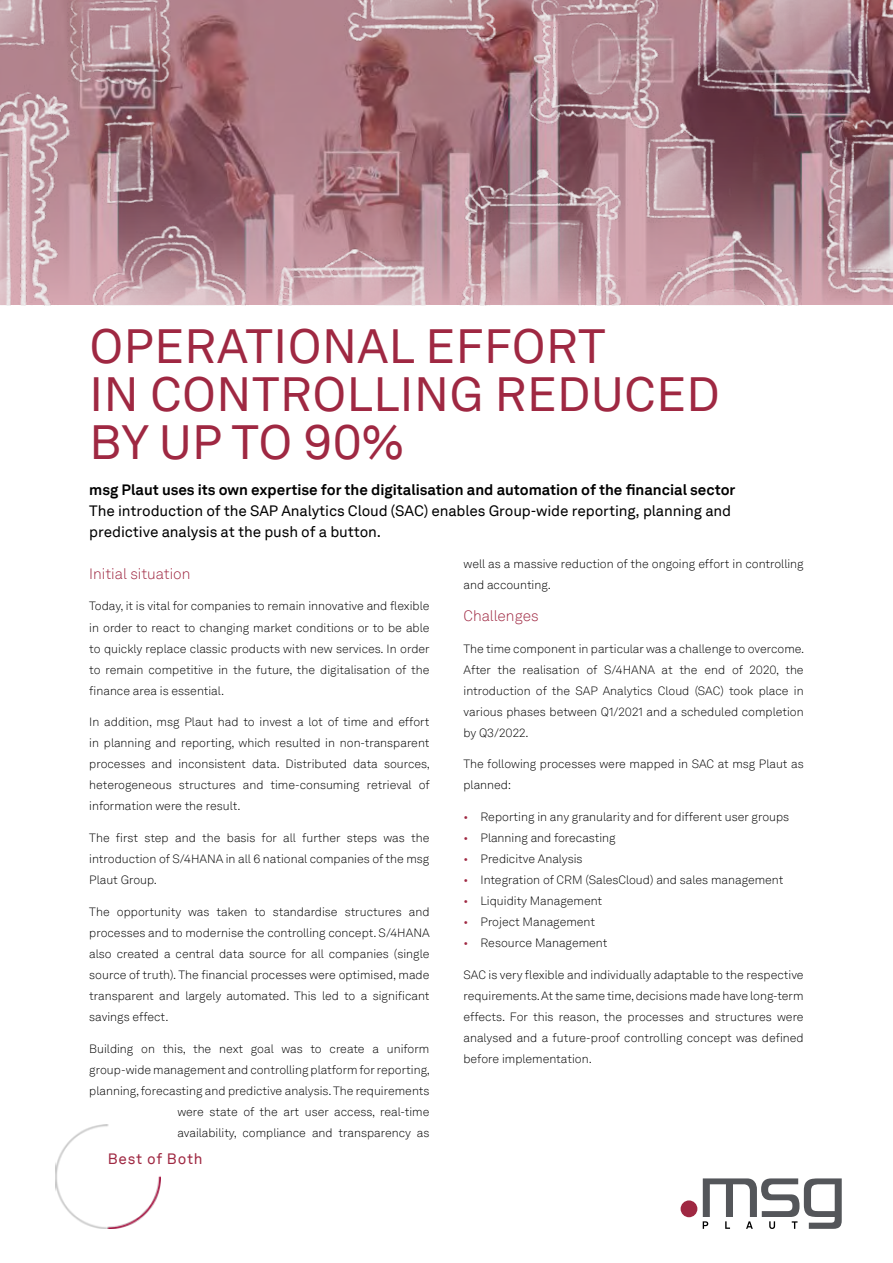
<style>
.page{position:relative;width:893px;height:1263px;background:#fff}
.page>*{position:absolute;margin:0;border:0;box-sizing:border-box;transform-origin:0 0}
.t1{font:48px/48px "Akkurat LLTT";letter-spacing:.01em;color:#9f2842}
.t2{font:15px/21px "Akkurat LLTT";letter-spacing:-.01em;color:#000}
.t3{font:700 15px "Akkurat LLTT";color:#000}
.t4{font:300 15px "Akkurat LLTT";color:#9f2842}
.t5{font:15px "Akkurat LLTT";letter-spacing:.05em;color:#9f2842}
.t6{font:300 12px/21px "Akkurat LLTT";color:#000;text-align:justify}
.s1{color:#9f2842}
</style>
<div class="page">
<div style="left:681px;top:1200px;width:16px;height:17px;background:#9f2842;border-radius:50%"></div>
<svg style="left:703px;top:1178px;width:139px;height:51px"></svg>
<img style="left:55px;top:1124px;width:105px;height:105px">
<img style="left:0;top:0;width:893px;height:305px">
<h1 class="t1" style="left:90px;top:320px;width:632px">OPERATIONAL EFFORT<br>IN CONTROLLING REDUCED<br>BY UP TO 90%</h1>
<p class="t3" style="left:89px;top:478px;width:648px">msg Plaut uses its own expertise for the digitalisation and automation of the financial sector</p>
<p class="t2" style="left:89px;top:499px;width:643px">The introduction of the SAP Analytics Cloud (SAC) enables Group-wide reporting, planning and predictive analysis at the push of a button.</p>
<p class="t4" style="left:89px;top:563px;width:103px">Initial situation</p>
<p class="t6" style="left:89px;top:595px;width:342px">Today, it is vital for companies to remain innovative and flexible in order to react to changing market conditions or to be able to quickly replace classic products with new services. In order to remain competitive in the future, the digitalisation of the finance area is essential.</p>
<p class="t6" style="left:89px;top:711px;width:342px">In addition, msg Plaut had to invest a lot of time and effort in planning and reporting, which resulted in non-transparent processes and inconsistent data. Distributed data sources, heterogeneous structures and time-consuming retrieval of information were the result.</p>
<p class="t6" style="left:89px;top:827px;width:342px">The first step and the basis for all further steps was the introduction of S/4HANA in all 6 national companies of the msg Plaut Group.</p>
<p class="t6" style="left:89px;top:901px;width:342px">The opportunity was taken to standardise structures and processes and to modernise the controlling concept. S/4HANA also created a central data source for all companies (single source of truth). The financial processes were optimised, made transparent and largely automated. This led to a significant savings effect.</p>
<p class="t6" style="left:89px;top:1037px;width:342px;text-align:right">Building on this, the next goal was to create a uniform group-wide management and controlling platform for reporting, planning, forecasting and predictive analysis. The requirements were state of the art user access, real-time<br>availability, compliance and transparency as</p>
<p class="t5" style="left:108px;top:1147px;width:96px">Best of Both</p>
<p class="t6" style="left:463px;top:553px;width:342px">well as a massive reduction of the ongoing effort in controlling and accounting.</p>
<p class="t4" style="left:463px;top:605px;width:77px">Challenges</p>
<p class="t6" style="left:463px;top:637px;width:342px">The time component in particular was a challenge to overcome.<br>After the realisation of S/4HANA at the end of 2020, the introduction of the SAP Analytics Cloud (SAC) took place in various phases between Q1/2021 and a scheduled completion by Q3/2022.</p>
<p class="t6" style="left:463px;top:753px;width:342px">The following processes were mapped in SAC at msg Plaut as planned:</p>
<p class="t6" style="left:463px;top:806px;width:327px"><span class="s1">•</span> Reporting in any granularity and for different user groups</p>
<p class="t6" style="left:463px;top:827px;width:154px"><span class="s1">•</span> Planning and forecasting</p>
<p class="t6" style="left:463px;top:848px;width:121px"><span class="s1">•</span> Predicitve Analysis</p>
<p class="t6" style="left:463px;top:869px;width:321px"><span class="s1">•</span> Integration of CRM (SalesCloud) and sales management</p>
<p class="t6" style="left:463px;top:890px;width:140px"><span class="s1">•</span> Liquidity Management</p>
<p class="t6" style="left:463px;top:911px;width:133px"><span class="s1">•</span> Project Management</p>
<p class="t6" style="left:463px;top:932px;width:145px"><span class="s1">•</span> Resource Management</p>
<p class="t6" style="left:463px;top:964px;width:342px">SAC is very flexible and individually adaptable to the respective requirements. At the same time, decisions made have long-term effects. For this reason, the processes and structures were analysed and a future-proof controlling concept was defined before implementation.</p>
</div>
